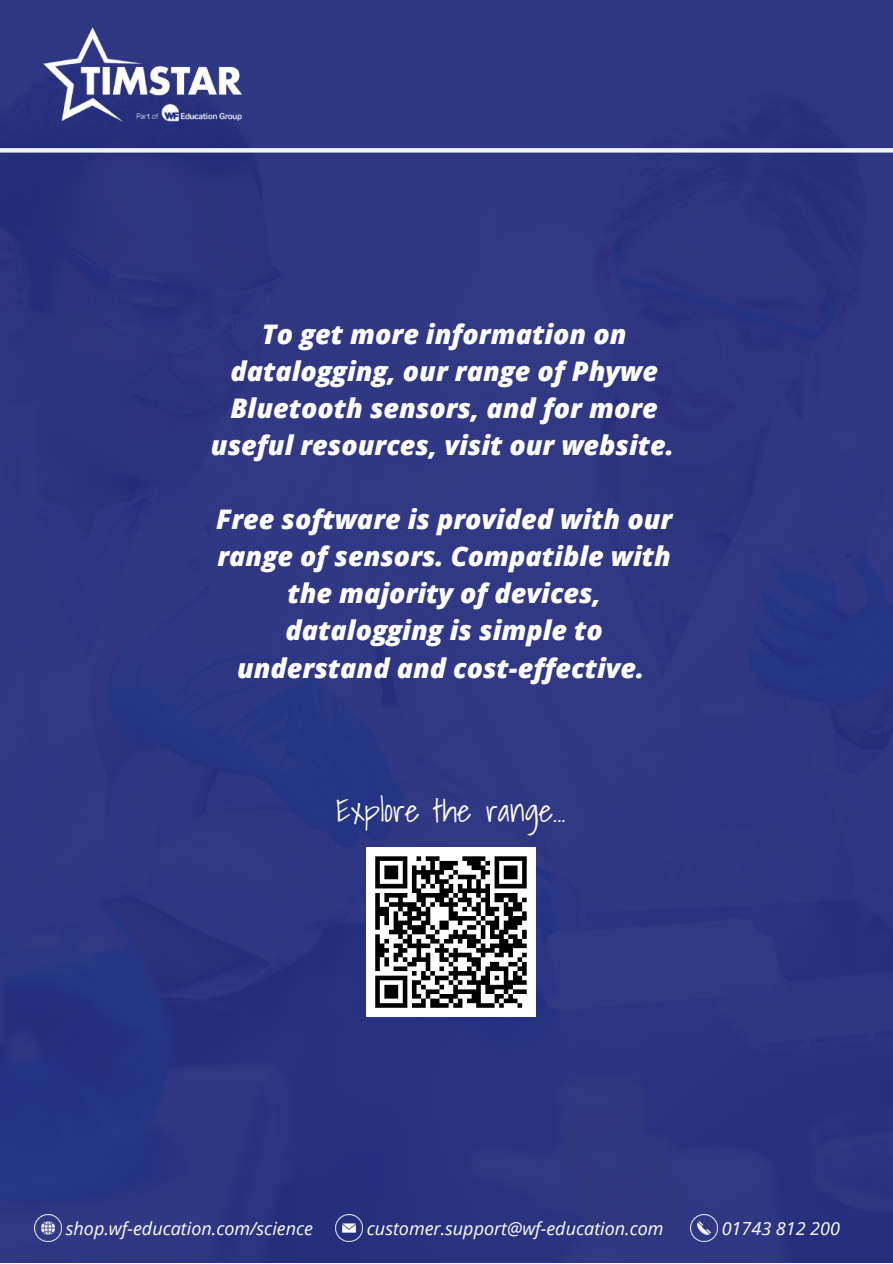
<style>
.page{position:relative;width:893px;height:1264px;background:#fff}
.page>*{position:absolute;margin:0;border:0;box-sizing:border-box;transform-origin:0 0}
.t1{font:300 31.5px "Shadows Into";color:#fff}
.t2{font:italic 800 27px/37px "Open Sans";color:#fff;text-align:center}
.t3{font:italic 18px "Open Sans";color:#fff}
</style>
<div class="page">
<img style="left:0;top:0;width:892px;height:1262px">
<div style="left:0;top:148px;width:892px;height:5px;background:#f1f2f4"></div>
<div style="left:366px;top:847px;width:170px;height:169px;background:#fff"></div>
<svg style="left:375px;top:856px;width:152px;height:152px"></svg>
<img style="left:43px;top:27px;width:198px;height:95px">
<img style="left:34px;top:1214px;width:27px;height:27px">
<img style="left:690px;top:1214px;width:27px;height:27px">
<img style="left:336px;top:1214px;width:26px;height:27px">
<p class="t2" style="left:211px;top:314px;width:464px">To get more information on datalogging, our range of Phywe<br>Bluetooth sensors, and for more useful resources, visit our website.</p>
<p class="t2" style="left:216px;top:500px;width:457px">Free software is provided with our range of sensors. Compatible with the majority of devices, datalogging is simple to understand and cost-effective.</p>
<p class="t1" style="left:336px;top:784px;width:231px">Explore the range...</p>
<p class="t3" style="left:66px;top:1215px;width:249px">shop.wf-education.com/science</p>
<p class="t3" style="left:367px;top:1215px;width:298px">customer.support@wf-education.com</p>
<p class="t3" style="left:721px;top:1215px;width:120px">01743 812 200</p>
</div>
